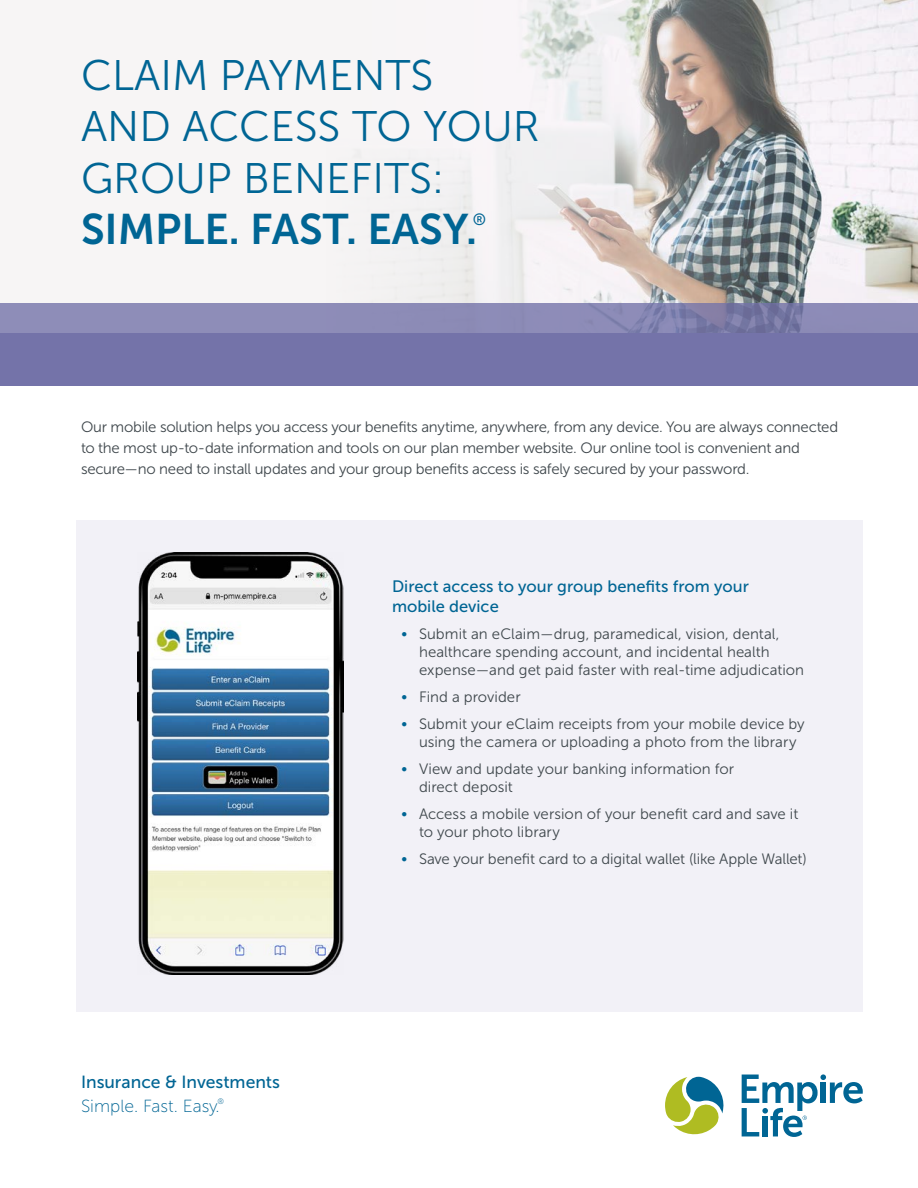
<style>
.page{position:relative;width:918px;height:1188px;background:#fff}
.page>*{position:absolute;margin:0;border:0;box-sizing:border-box;transform-origin:0 0}
.EL_Heading_2_-_30_pt{font:42.6px/51.2px "Museo Sans 300";color:#006594}
.Tagline_Text{font:17.55px "Museo Sans 500";color:#006594}
.Tagline_Text-2{font:17.55px "Museo Sans 100";color:#006594}
.EL_Heading_7_-_11_pt{font:16.5px/19.8px "Museo Sans 500";color:#006594}
.EL_Heading_2_-_30_pt-2{font:16.2px "Museo Sans 500";color:#006594}
.EL_Body_Text_-_Bullets{font:15px/18px "Museo Sans 300";color:#3f474c}
.EL_Body_Text_-_10_pt{font:15px/21px "Museo Sans 300";letter-spacing:-.015em;color:#3f474c}
.Tagline_Text-3{font:7.8px "Museo Sans 100";color:#006594}
.s1{font-family:"Museo Sans 700"}
.s2{font-family:"Museo Sans 100";font-size:16.5px;color:#006594}
</style>
<div class="page">
<div style="left:0;top:0;width:918px;height:344px;background:#f7f5f5"></div>
<img style="left:418px;top:0;width:500px;height:303px">
<div style="left:77px;top:520px;width:786px;height:492px;background:#f2f1f7"></div>
<svg style="left:0;top:303px;width:918px;height:30px;background:#8988b4"></svg>
<img style="left:137px;top:552px;width:207px;height:422px">
<div style="left:0;top:333px;width:918px;height:53px;background:#7473a9"></div>
<svg style="left:665px;top:1077px;width:59px;height:58px"></svg>
<svg style="left:742px;top:1074px;width:121px;height:63px"></svg>
<h1 class="EL_Heading_2_-_30_pt" style="left:81px;top:50px;width:460px">CLAIM PAYMENTS<br>AND ACCESS TO YOUR<br>GROUP BENEFITS:<br><span class="s1">SIMPLE. FAST. EASY.</span></h1>
<h1 class="EL_Heading_2_-_30_pt-2" style="left:473px;top:210px;width:15px">®</h1>
<p class="EL_Body_Text_-_10_pt" style="left:81px;top:416px;width:759px">Our mobile solution helps you access your benefits anytime, anywhere, from any device. You are always connected to the most up-to-date information and tools on our plan member website. Our online tool is convenient and secure—no need to install updates and your group benefits access is safely secured by your password.</p>
<p class="Tagline_Text" style="left:81px;top:1072px;width:201px">Insurance &amp; Investments</p>
<p class="Tagline_Text-2" style="left:81px;top:1096px;width:140px">Simple. Fast. Easy.</p>
<p class="Tagline_Text-3" style="left:217px;top:1097px;width:8px">®</p>
<h2 class="EL_Heading_7_-_11_pt" style="left:392px;top:577px;width:358px">Direct access to your group benefits from your mobile device</h2>
<p class="EL_Body_Text_-_Bullets" style="left:419px;top:625px;width:387px;text-indent:-18px"><span class="s2">•</span> Submit an eClaim—drug, paramedical, vision, dental, healthcare spending account, and incidental health expense—and get paid faster with real-time adjudication</p>
<p class="EL_Body_Text_-_Bullets" style="left:401px;top:688px;width:121px"><span class="s2">•</span> Find a provider</p>
<p class="EL_Body_Text_-_Bullets" style="left:419px;top:715px;width:387px;text-indent:-18px"><span class="s2">•</span> Submit your eClaim receipts from your mobile device by using the camera or uploading a photo from the library</p>
<p class="EL_Body_Text_-_Bullets" style="left:419px;top:760px;width:317px;text-indent:-18px"><span class="s2">•</span> View and update your banking information for direct deposit</p>
<p class="EL_Body_Text_-_Bullets" style="left:419px;top:805px;width:381px;text-indent:-18px"><span class="s2">•</span> Access a mobile version of your benefit card and save it to your photo library</p>
<p class="EL_Body_Text_-_Bullets" style="left:401px;top:850px;width:407px"><span class="s2">•</span> Save your benefit card to a digital wallet (like Apple Wallet)</p>
</div>
